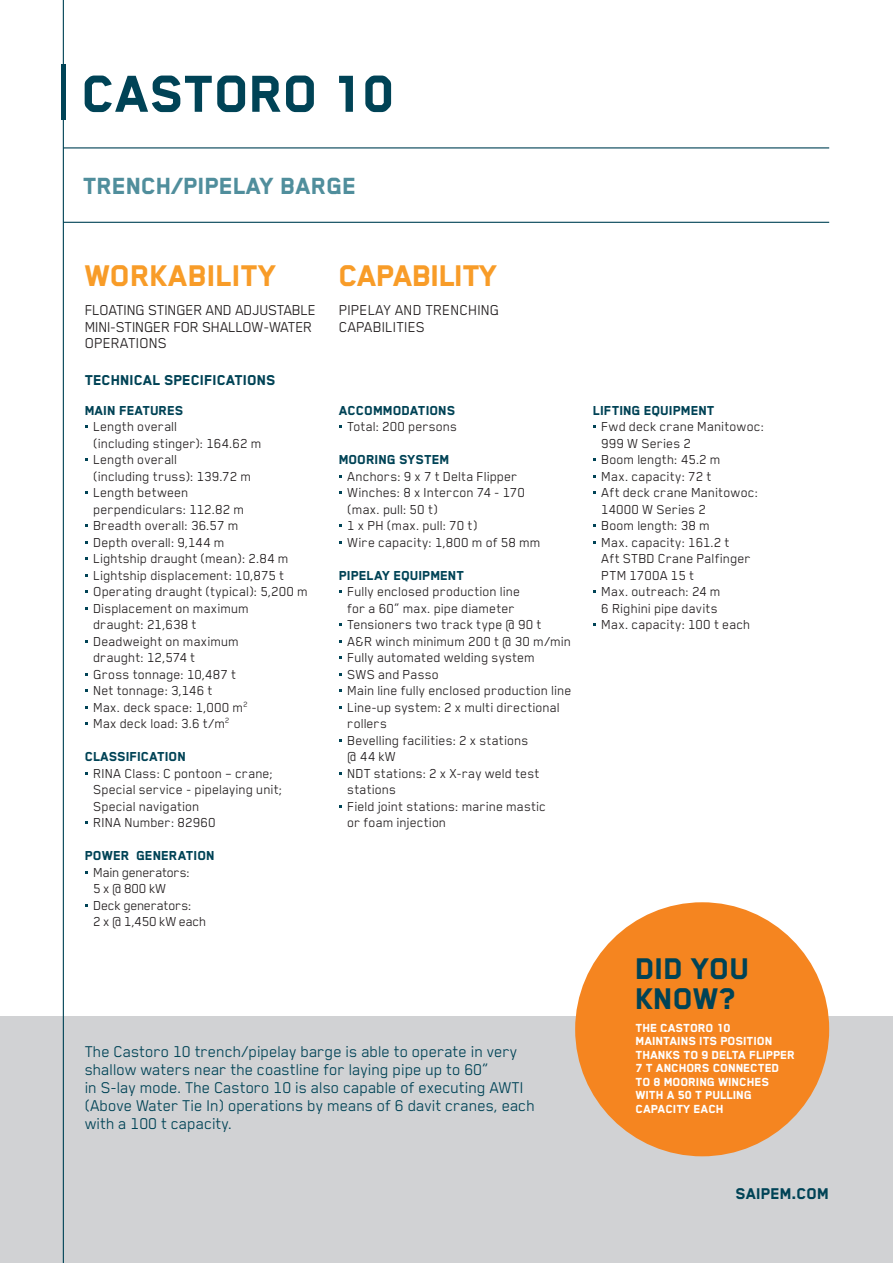
<style>
.page{position:relative;width:893px;height:1263px;background:#fff}
.page>*{position:absolute;margin:0;border:0;box-sizing:border-box;transform-origin:0 0}
.t1{font:800 60px "Blender Pro";color:#004356}
.t2{font:800 34.5px "Blender Pro";color:#f89c28}
.t3{font:800 34.5px "Blender Pro";color:#004356}
.t4{font:800 34.5px "Blender Pro";letter-spacing:-.02em;color:#f89c28}
.t5{font:800 27px "Blender Pro";color:#508e9c}
.t6{font:18px "Blender Pro";letter-spacing:-.01em;color:#004356}
.t7{font:800 18px "Blender Pro";color:#004356}
.t8{font:16.5px/16.5px "Blender Pro";letter-spacing:-.02em;color:#231f20}
.t9{font:16.5px "Blender Pro";color:#231f20}
.t10{font:800 16.5px "Blender Pro";color:#004356}
.t11{font:15px/16.5px "Blender Pro";color:#231f20}
.t12{font:800 15px "Blender Pro";color:#004356}
.t13{font:15px "Blender Pro";letter-spacing:-.025em;color:#231f20}
.t14{font:15px "Blender Pro";letter-spacing:-.02em;color:#231f20}
.t15{font:800 13.5px "Blender Pro";color:#fff}
</style>
<div class="page">
<div style="left:0;top:1016px;width:893px;height:247px;background:#d1d2d4"></div>
<div style="left:575px;top:902px;width:254px;height:254px;background:#f58520;border-radius:50%"></div>
<hr style="left:63px;top:0;width:1px;height:1263px;background:#004356">
<hr style="left:61px;top:64px;width:4px;height:56px;background:#004356">
<hr style="left:63px;top:147px;width:766px;height:1px;background:#004356">
<hr style="left:63px;top:222px;width:766px;height:1px;background:#004356">
<p class="t1" style="left:82px;top:62px;width:314px">CASTORO 10</p>
<p class="t5" style="left:83px;top:171px;width:275px">TRENCH/PIPELAY BARGE</p>
<p class="t2" style="left:85px;top:257px;width:193px">WORKABILITY</p>
<p class="t4" style="left:339px;top:257px;width:160px">CAPABILITY</p>
<p class="t8" style="left:85px;top:301px;width:233px">FLOATING STINGER AND ADJUSTABLE<br>MINI-STINGER FOR SHALLOW-WATER<br>OPERATIONS</p>
<p class="t10" style="left:85px;top:371px;width:192px">TECHNICAL SPECIFICATIONS</p>
<p class="t12" style="left:85px;top:402px;width:100px">MAIN FEATURES</p>
<p class="t11" style="left:94px;top:418px;width:86px">Length overall</p>
<p class="t11" style="left:94px;top:434px;width:170px">(including stinger): 164.62 m</p>
<p class="t11" style="left:94px;top:451px;width:86px">Length overall</p>
<p class="t11" style="left:94px;top:467px;width:159px">(including truss): 139.72 m</p>
<p class="t11" style="left:94px;top:484px;width:97px">Length between</p>
<p class="t11" style="left:94px;top:500px;width:152px">perpendiculars: 112.82 m</p>
<p class="t11" style="left:94px;top:517px;width:147px">Breadth overall: 36.57 m</p>
<p class="t11" style="left:94px;top:533px;width:133px">Depth overall: 9,144 m</p>
<p class="t11" style="left:94px;top:550px;width:197px">Lightship draught (mean): 2.84 m</p>
<p class="t11" style="left:94px;top:566px;width:192px">Lightship displacement: 10,875 t</p>
<p class="t11" style="left:94px;top:583px;width:216px">Operating draught (typical): 5,200 m</p>
<p class="t11" style="left:94px;top:599px;width:157px">Displacement on maximum</p>
<p class="t11" style="left:94px;top:616px;width:105px">draught: 21,638 t</p>
<p class="t11" style="left:94px;top:632px;width:147px">Deadweight on maximum</p>
<p class="t11" style="left:94px;top:649px;width:103px">draught: 12,574 t</p>
<p class="t11" style="left:94px;top:665px;width:144px">Gross tonnage: 10,487 t</p>
<p class="t11" style="left:94px;top:682px;width:121px">Net tonnage: 3,146 t</p>
<p class="t11" style="left:94px;top:698px;width:156px">Max. deck space: 1,000 m<sup>2</sup></p>
<p class="t11" style="left:94px;top:715px;width:138px">Max deck load: 3.6 t/m<sup>2</sup></p>
<p class="t12" style="left:85px;top:749px;width:103px">CLASSIFICATION</p>
<p class="t11" style="left:94px;top:764px;width:181px">RINA Class: C pontoon – crane;</p>
<p class="t11" style="left:94px;top:781px;width:191px">Special service - pipelaying unit;</p>
<p class="t11" style="left:94px;top:797px;width:108px">Special navigation</p>
<p class="t11" style="left:94px;top:814px;width:124px">RINA Number: 82960</p>
<p class="t12" style="left:85px;top:848px;width:131px">POWER GENERATION</p>
<p class="t13" style="left:94px;top:864px;width:98px">Main generators:</p>
<p class="t11" style="left:94px;top:880px;width:75px">5 x @ 800 kW</p>
<p class="t14" style="left:94px;top:897px;width:100px">Deck generators:</p>
<p class="t11" style="left:94px;top:913px;width:114px">2 x @ 1,450 kW each</p>
<p class="t9" style="left:339px;top:301px;width:162px">PIPELAY AND TRENCHING</p>
<p class="t9" style="left:339px;top:318px;width:88px">CAPABILITIES</p>
<p class="t12" style="left:339px;top:402px;width:118px">ACCOMMODATIONS</p>
<p class="t11" style="left:348px;top:418px;width:111px">Total: 200 persons</p>
<p class="t12" style="left:339px;top:452px;width:112px">MOORING SYSTEM</p>
<p class="t11" style="left:348px;top:467px;width:172px">Anchors: 9 x 7 t Delta Flipper</p>
<p class="t11" style="left:348px;top:484px;width:179px">Winches: 8 x Intercon 74 - 170</p>
<p class="t11" style="left:348px;top:500px;width:92px">(max. pull: 50 t)</p>
<p class="t11" style="left:348px;top:517px;width:132px">1 x PH (max. pull: 70 t)</p>
<p class="t11" style="left:348px;top:533px;width:195px">Wire capacity: 1,800 m of 58 mm</p>
<p class="t12" style="left:339px;top:567px;width:127px">PIPELAY EQUIPMENT</p>
<p class="t11" style="left:348px;top:583px;width:174px">Fully enclosed production line</p>
<p class="t11" style="left:348px;top:599px;width:169px">for a 60” max. pipe diameter</p>
<p class="t11" style="left:348px;top:616px;width:196px">Tensioners two track type @ 90 t</p>
<p class="t11" style="left:348px;top:632px;width:225px">A&amp;R winch minimum 200 t @ 30 m/min</p>
<p class="t11" style="left:348px;top:649px;width:189px">Fully automated welding system</p>
<p class="t11" style="left:348px;top:665px;width:93px">SWS and Passo</p>
<p class="t11" style="left:348px;top:682px;width:226px">Main line fully enclosed production line</p>
<p class="t11" style="left:348px;top:698px;width:214px">Line-up system: 2 x multi directional rollers</p>
<p class="t11" style="left:348px;top:731px;width:183px">Bevelling facilities: 2 x stations @ 44 kW</p>
<p class="t11" style="left:348px;top:764px;width:194px">NDT stations: 2 x X-ray weld test stations</p>
<p class="t11" style="left:348px;top:797px;width:200px">Field joint stations: marine mastic</p>
<p class="t11" style="left:348px;top:814px;width:100px">or foam injection</p>
<p class="t6" style="left:85px;top:1042px;width:434px">The Castoro 10 trench/pipelay barge is able to operate in very</p>
<p class="t6" style="left:85px;top:1060px;width:405px">shallow waters near the coastline for laying pipe up to 60”</p>
<p class="t6" style="left:85px;top:1078px;width:440px">in S-lay mode. The Castoro 10 is also capable of executing AWTI</p>
<p class="t6" style="left:85px;top:1096px;width:452px">(Above Water Tie In) operations by means of 6 davit cranes, each</p>
<p class="t6" style="left:85px;top:1114px;width:149px">with a 100 t capacity.</p>
<p class="t12" style="left:593px;top:402px;width:123px">LIFTING EQUIPMENT</p>
<p class="t11" style="left:602px;top:418px;width:164px">Fwd deck crane Manitowoc:</p>
<p class="t11" style="left:602px;top:434px;width:91px">999 W Series 2</p>
<p class="t11" style="left:602px;top:451px;width:121px">Boom length: 45.2 m</p>
<p class="t11" style="left:602px;top:467px;width:112px">Max. capacity: 72 t</p>
<p class="t11" style="left:602px;top:484px;width:158px">Aft deck crane Manitowoc:</p>
<p class="t11" style="left:602px;top:500px;width:106px">14000 W Series 2</p>
<p class="t11" style="left:602px;top:517px;width:110px">Boom length: 38 m</p>
<p class="t11" style="left:602px;top:533px;width:130px">Max. capacity: 161.2 t</p>
<p class="t11" style="left:602px;top:550px;width:151px">Aft STBD Crane Palfinger</p>
<p class="t11" style="left:602px;top:566px;width:94px">PTM 1700A 15 t</p>
<p class="t11" style="left:602px;top:583px;width:121px">Max. outreach: 24 m</p>
<p class="t11" style="left:602px;top:599px;width:118px">6 Righini pipe davits</p>
<p class="t11" style="left:602px;top:616px;width:151px">Max. capacity: 100 t each</p>
<p class="t3" style="left:636px;top:950px;width:115px">DID YOU</p>
<p class="t3" style="left:636px;top:980px;width:102px">KNOW?</p>
<p class="t15" style="left:636px;top:1020px;width:97px">THE CASTORO 10</p>
<p class="t15" style="left:636px;top:1034px;width:138px">MAINTAINS ITS POSITION</p>
<p class="t15" style="left:636px;top:1047px;width:161px">THANKS TO 9 DELTA FLIPPER</p>
<p class="t15" style="left:636px;top:1061px;width:145px">7 T ANCHORS CONNECTED</p>
<p class="t15" style="left:636px;top:1074px;width:135px">TO 8 MOORING WINCHES</p>
<p class="t15" style="left:636px;top:1088px;width:118px">WITH A 50 T PULLING</p>
<p class="t15" style="left:636px;top:1101px;width:90px">CAPACITY EACH</p>
<p class="t7" style="left:736px;top:1184px;width:95px">SAIPEM.COM</p>
</div>
